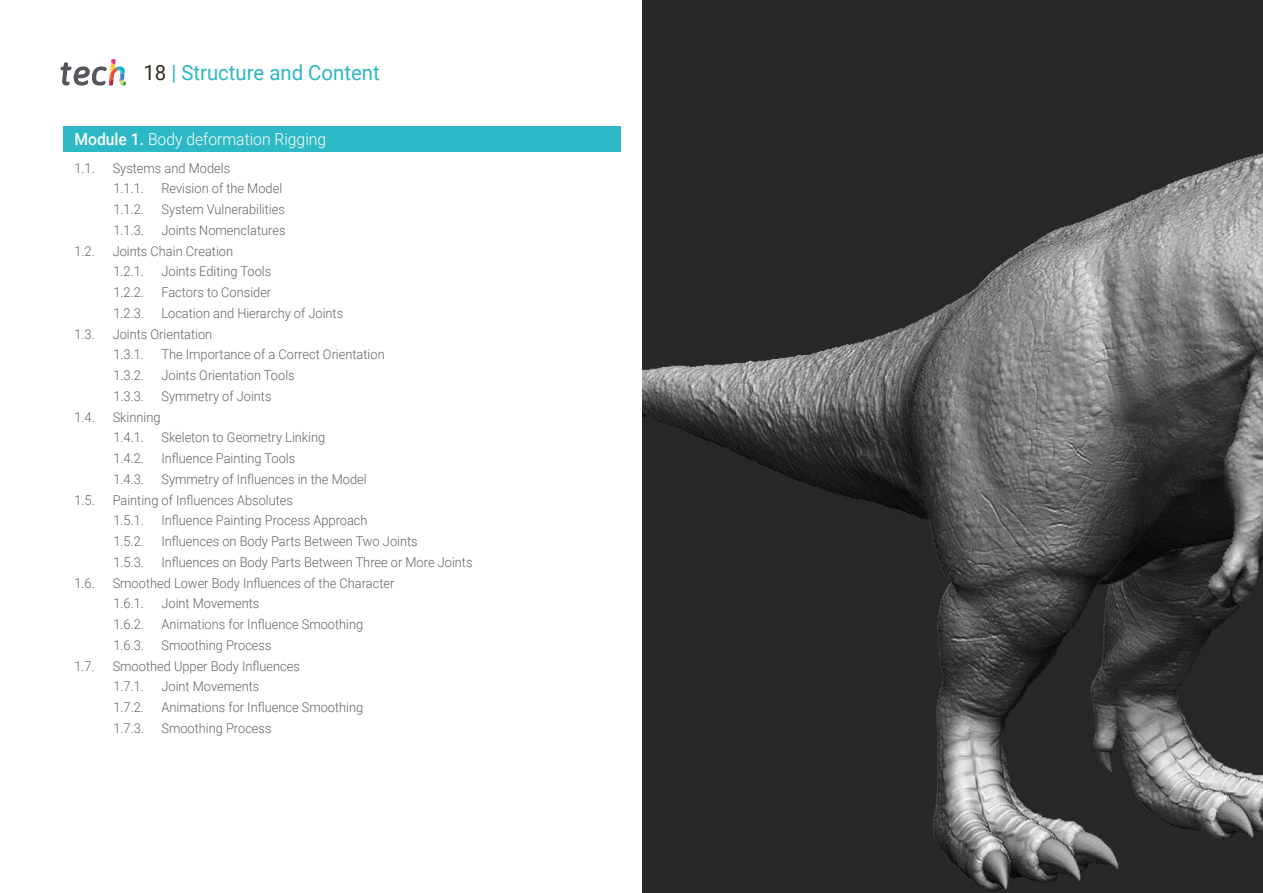
<style>
.page{position:relative;width:1263px;height:893px;background:#fff}
.page>*{position:absolute;margin:0;border:0;box-sizing:border-box;transform-origin:0 0}
.t1{font:21px "Roboto";color:#2db8c5}
.t2{font:300 16.5px "Roboto";color:#fff;scale:.95 1}
.t3{font:300 13.5px/20.7px "Roboto";color:#61646a;scale:.95 1}
.s1{color:#312e20}
.s2{font-weight:500}
</style>
<div class="page">
<div style="left:63px;top:127px;width:558px;height:25px;background:#2db8c5"></div>
<svg style="left:61px;top:59px;width:65px;height:27px"></svg>
<img style="left:642px;top:0;width:621px;height:893px">
<h1 class="t1" style="left:144px;top:57px;width:238px"><span class="s1">18</span> | Structure and Content</h1>
<p class="t2" style="left:74px;top:128px;width:266px"><span class="s2">Module 1.</span> Body deformation Rigging</p>
<p class="t3" style="left:74px;top:157px;width:23px">1.1.</p>
<p class="t3" style="left:113px;top:157px;width:125px">Systems and Models<br>1.1.1.</p>
<p class="t3" style="left:161px;top:178px;width:129px">Revision of the Model</p>
<p class="t3" style="left:113px;top:198px;width:34px">1.1.2.</p>
<p class="t3" style="left:161px;top:198px;width:131px">System Vulnerabilities</p>
<p class="t3" style="left:113px;top:219px;width:34px">1.1.3.</p>
<p class="t3" style="left:161px;top:219px;width:132px">Joints Nomenclatures</p>
<p class="t3" style="left:74px;top:240px;width:23px">1.2.</p>
<p class="t3" style="left:113px;top:240px;width:128px">Joints Chain Creation<br>1.2.1.</p>
<p class="t3" style="left:161px;top:261px;width:117px">Joints Editing Tools</p>
<p class="t3" style="left:113px;top:281px;width:34px">1.2.2.</p>
<p class="t3" style="left:161px;top:281px;width:117px">Factors to Consider</p>
<p class="t3" style="left:113px;top:302px;width:34px">1.2.3.</p>
<p class="t3" style="left:161px;top:302px;width:193px">Location and Hierarchy of Joints</p>
<p class="t3" style="left:74px;top:323px;width:23px">1.3.</p>
<p class="t3" style="left:113px;top:323px;width:106px">Joints Orientation<br>1.3.1.</p>
<p class="t3" style="left:161px;top:344px;width:237px">The Importance of a Correct Orientation</p>
<p class="t3" style="left:113px;top:364px;width:34px">1.3.2.</p>
<p class="t3" style="left:161px;top:364px;width:142px">Joints Orientation Tools</p>
<p class="t3" style="left:113px;top:385px;width:34px">1.3.3.</p>
<p class="t3" style="left:161px;top:385px;width:117px">Symmetry of Joints</p>
<p class="t3" style="left:74px;top:406px;width:23px">1.4.</p>
<p class="t3" style="left:113px;top:406px;width:52px">Skinning<br>1.4.1.</p>
<p class="t3" style="left:161px;top:427px;width:174px">Skeleton to Geometry Linking</p>
<p class="t3" style="left:113px;top:447px;width:34px">1.4.2.</p>
<p class="t3" style="left:161px;top:447px;width:142px">Influence Painting Tools</p>
<p class="t3" style="left:113px;top:468px;width:34px">1.4.3.</p>
<p class="t3" style="left:161px;top:468px;width:217px">Symmetry of Influences in the Model</p>
<p class="t3" style="left:74px;top:489px;width:23px">1.5.</p>
<p class="t3" style="left:113px;top:489px;width:191px">Painting of Influences Absolutes<br>1.5.1.</p>
<p class="t3" style="left:161px;top:510px;width:218px">Influence Painting Process Approach</p>
<p class="t3" style="left:113px;top:530px;width:34px">1.5.2.</p>
<p class="t3" style="left:161px;top:530px;width:271px">Influences on Body Parts Between Two Joints</p>
<p class="t3" style="left:113px;top:551px;width:34px">1.5.3.</p>
<p class="t3" style="left:161px;top:551px;width:329px">Influences on Body Parts Between Three or More Joints</p>
<p class="t3" style="left:74px;top:572px;width:23px">1.6.</p>
<p class="t3" style="left:113px;top:572px;width:298px">Smoothed Lower Body Influences of the Character<br>1.6.1.</p>
<p class="t3" style="left:161px;top:593px;width:105px">Joint Movements</p>
<p class="t3" style="left:113px;top:613px;width:34px">1.6.2.</p>
<p class="t3" style="left:161px;top:613px;width:214px">Animations for Influence Smoothing</p>
<p class="t3" style="left:113px;top:634px;width:34px">1.6.3.</p>
<p class="t3" style="left:161px;top:634px;width:117px">Smoothing Process</p>
<p class="t3" style="left:74px;top:655px;width:23px">1.7.</p>
<p class="t3" style="left:113px;top:655px;width:199px">Smoothed Upper Body Influences<br>1.7.1.</p>
<p class="t3" style="left:161px;top:676px;width:105px">Joint Movements</p>
<p class="t3" style="left:113px;top:696px;width:34px">1.7.2.</p>
<p class="t3" style="left:161px;top:696px;width:214px">Animations for Influence Smoothing</p>
<p class="t3" style="left:113px;top:717px;width:34px">1.7.3.</p>
<p class="t3" style="left:161px;top:717px;width:117px">Smoothing Process</p>
</div>
